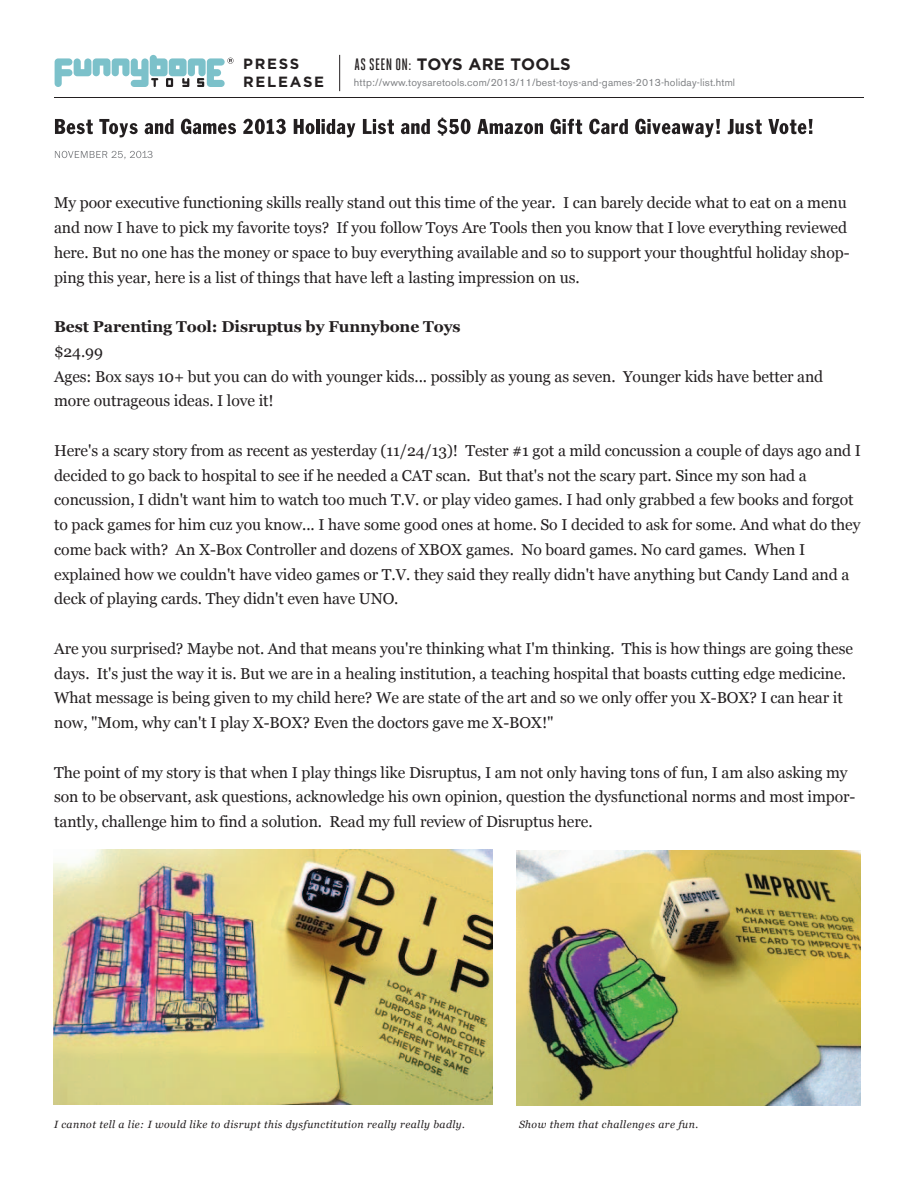
<style>
.page{position:relative;width:918px;height:1188px;background:#fff}
.page>*{position:absolute;margin:0;border:0;box-sizing:border-box;transform-origin:0 0}
.t1{font:700 16.5px "Gotham";letter-spacing:.02em;color:#231f20}
.t2{font:15.75px/24.8px "Georgia";letter-spacing:-.005em;color:#231f20}
.t3{font:700 15.75px "Georgia";letter-spacing:-.005em;color:#231f20}
.t4{font:700 14.85px/17.7px "Gotham";letter-spacing:.12em;color:#231f20}
.t5{font:italic 10.5px "Georgia";letter-spacing:.04em;color:#231f20}
.t6{font:10.5px "Akzidenz Grotesk BE";letter-spacing:.015em;color:#808285}
.s1{font-family:"Heroic Condensed";font-weight:500}
</style>
<div class="page">
<svg style="left:55px;top:119px;width:38px;height:15px"></svg>
<svg style="left:99px;top:119px;width:39px;height:18px"></svg>
<svg style="left:145px;top:119px;width:29px;height:15px"></svg>
<svg style="left:181px;top:119px;width:55px;height:15px"></svg>
<svg style="left:243px;top:119px;width:43px;height:15px"></svg>
<svg style="left:294px;top:119px;width:21px;height:15px"></svg>
<hr style="left:316px;top:119px;width:4px;height:15px;background:#231f20">
<svg style="left:322px;top:119px;width:33px;height:18px"></svg>
<svg style="left:363px;top:119px;width:31px;height:15px"></svg>
<svg style="left:401px;top:119px;width:29px;height:15px"></svg>
<svg style="left:437px;top:118px;width:34px;height:18px"></svg>
<svg style="left:477px;top:119px;width:66px;height:15px"></svg>
<svg style="left:550px;top:119px;width:32px;height:15px"></svg>
<svg style="left:589px;top:119px;width:39px;height:15px"></svg>
<svg style="left:635px;top:119px;width:85px;height:18px"></svg>
<svg style="left:728px;top:119px;width:34px;height:15px"></svg>
<svg style="left:768px;top:119px;width:45px;height:15px"></svg>
<svg style="left:55px;top:151px;width:98px;height:8px"></svg>
<hr style="left:54px;top:97px;width:810px;height:1px;background:#231f20">
<svg style="left:55px;top:55px;width:179px;height:32px"></svg>
<hr style="left:339px;top:55px;width:1px;height:36px;background:#231f20">
<img style="left:53px;top:849px;width:440px;height:256px">
<img style="left:516px;top:850px;width:344px;height:255px">
<p class="t4" style="left:243px;top:54px;width:83px">PRESS<br>RELEASE</p>
<p class="t1" style="left:355px;top:55px;width:218px"><span class="s1">AS SEEN ON:</span> TOYS ARE TOOLS</p>
<p class="t6" style="left:354px;top:76px;width:383px">http://www.toysaretools.com/2013/11/best-toys-and-games-2013-holiday-list.html</p>
<p class="t2" style="left:54px;top:191px;width:797px">My poor executive functioning skills really stand out this time of the year. I can barely decide what to eat on a menu and now I have to pick my favorite toys? If you follow Toys Are Tools then you know that I love everything reviewed here. But no one has the money or space to buy everything available and so to support your thoughtful holiday shop&shy;ping this year, here is a list of things that have left a lasting impression on us.</p>
<p class="t3" style="left:54px;top:317px;width:408px">Best Parenting Tool: Disruptus by Funnybone Toys</p>
<p class="t2" style="left:54px;top:339px;width:771px">$24.99<br>Ages: Box says 10+ but you can do with younger kids... possibly as young as seven. Younger kids have better and more outrageous ideas. I love it!</p>
<p class="t2" style="left:54px;top:438px;width:809px">Here's a scary story from as recent as yesterday (11/24/13)! Tester #1 got a mild concussion a couple of days ago and I decided to go back to hospital to see if he needed a CAT scan. But that's not the scary part. Since my son had a concussion, I didn't want him to watch too much T.V. or play video games. I had only grabbed a few books and forgot to pack games for him cuz you know... I have some good ones at home. So I decided to ask for some. And what do they come back with? An X-Box Controller and dozens of XBOX games. No board games. No card games. When I explained how we couldn't have video games or T.V. they said they really didn't have anything but Candy Land and a deck of playing cards. They didn't even have UNO.</p>
<p class="t2" style="left:54px;top:636px;width:800px">Are you surprised? Maybe not. And that means you're thinking what I'm thinking. This is how things are going these days. It's just the way it is. But we are in a healing institution, a teaching hospital that boasts cutting edge medicine.<br>What message is being given to my child here? We are state of the art and so we only offer you X-BOX? I can hear it now, "Mom, why can't I play X-BOX? Even the doctors gave me X-BOX!"</p>
<p class="t2" style="left:54px;top:760px;width:803px">The point of my story is that when I play things like Disruptus, I am not only having tons of fun, I am also asking my son to be observant, ask questions, acknowledge his own opinion, question the dysfunctional norms and most impor&shy;tantly, challenge him to find a solution. Read my full review of Disruptus here.</p>
<p class="t5" style="left:54px;top:1118px;width:413px">I cannot tell a lie: I would like to disrupt this dysfunctitution really really badly.</p>
<p class="t5" style="left:519px;top:1118px;width:181px">Show them that challenges are fun.</p>
</div>
